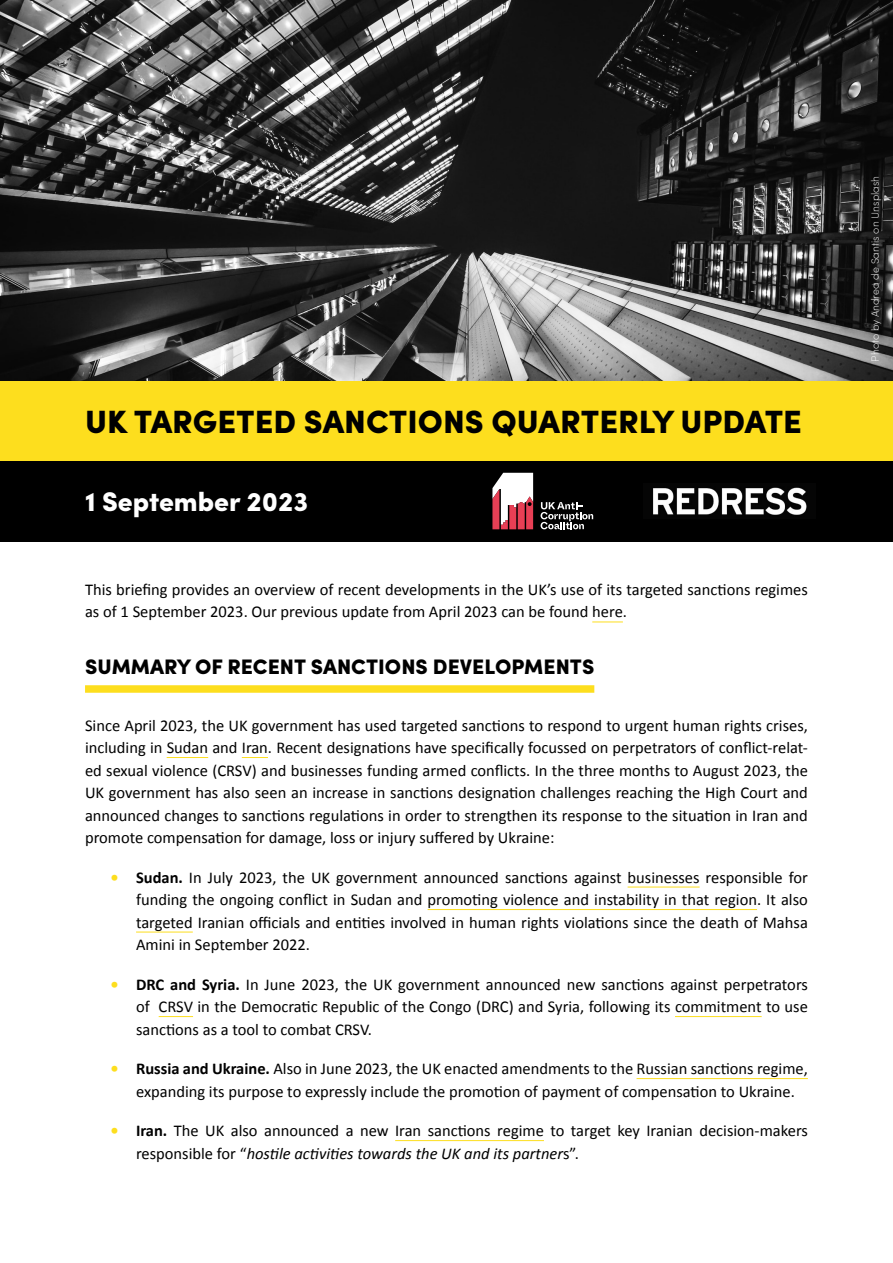
<style>
.page{position:relative;width:893px;height:1263px;background:#fff}
.page>*{position:absolute;margin:0;border:0;box-sizing:border-box;transform-origin:0 0}
.t1{font:900 32.25px "Sofia Pro";color:#000}
.t2{font:900 27px "Sofia Pro";color:#fff}
.t3{font:900 21px "Sofia Pro";color:#000}
.t4{font:16.5px/22.5px "Calibri";color:#000}
.t5{font:200 10.5px "Sofia Pro";color:#fff}
.s1{font-weight:700;color:#fdde1e}
.s2{font-weight:700}
.s3{font-style:italic}
</style>
<div class="page">
<div style="left:0;top:381px;width:893px;height:80px;background:#fdde1e"></div>
<div style="left:0;top:461px;width:893px;height:80px;background:#000"></div>
<img style="left:653px;top:487px;width:154px;height:28px">
<svg style="left:541px;top:502px;width:52px;height:27px"></svg>
<svg style="left:492px;top:473px;width:41px;height:56px;background:#d599a1"></svg>
<hr style="left:592px;top:622px;width:31px;height:1px;background:#fdde1e">
<div style="left:85px;top:685px;width:509px;height:8px;background:#fdde1e"></div>
<hr style="left:167px;top:757px;width:41px;height:1px;background:#fdde1e">
<svg style="left:242px;top:757px;width:26px;height:1px"></svg>
<hr style="left:628px;top:887px;width:72px;height:1px;background:#fdde1e">
<hr style="left:428px;top:909px;width:329px;height:1px;background:#fdde1e">
<hr style="left:136px;top:932px;width:57px;height:1px;background:#fdde1e">
<hr style="left:159px;top:1016px;width:34px;height:1px;background:#fdde1e">
<hr style="left:675px;top:1016px;width:87px;height:1px;background:#fdde1e">
<hr style="left:637px;top:1078px;width:171px;height:1px;background:#fdde1e">
<hr style="left:395px;top:1140px;width:149px;height:1px;background:#fdde1e">
<img style="left:0;top:0;width:893px;height:381px">
<h1 class="t1" style="left:85px;top:396px;width:718px">UK TARGETED SANCTIONS QUARTERLY UPDATE</h1>
<h2 class="t2" style="left:85px;top:480px;width:225px">1 September 2023</h2>
<p class="t4" style="left:85px;top:577px;width:724px">This briefing provides an overview of recent developments in the UK’s use of its targeted sanctions regimes as of 1 September 2023. Our previous update from April 2023 can be found here.</p>
<p class="t3" style="left:85px;top:650px;width:511px">SUMMARY OF RECENT SANCTIONS DEVELOPMENTS</p>
<p class="t4" style="left:85px;top:713px;width:724px;text-align:justify">Since April 2023, the UK government has used targeted sanctions to respond to urgent human rights crises, including in Sudan and Iran. Recent designations have specifically focussed on perpetrators of conflict-relat&shy;ed sexual violence (CRSV) and businesses funding armed conflicts. In the three months to August 2023, the UK government has also seen an increase in sanctions designation challenges reaching the High Court and announced changes to sanctions regulations in order to strengthen its response to the situation in Iran and promote compensation for damage, loss or injury suffered by Ukraine:</p>
<p class="t4" style="left:136px;top:865px;width:673px;text-align:justify;text-indent:-25px"><span class="s1">•</span> <span class="s2">Sudan.</span> In July 2023, the UK government announced sanctions against businesses responsible for funding the ongoing conflict in Sudan and promoting violence and instability in that region. It also targeted Iranian officials and entities involved in human rights violations since the death of Mahsa Amini in September 2022.</p>
<p class="t4" style="left:136px;top:972px;width:673px;text-align:justify;text-indent:-26px"><span class="s1">•</span> <span class="s2">DRC and Syria.</span> In June 2023, the UK government announced new sanctions against perpetrators of CRSV in the Democratic Republic of the Congo (DRC) and Syria, following its commitment to use sanctions as a tool to combat CRSV.</p>
<p class="t4" style="left:136px;top:1056px;width:673px;text-indent:-26px"><span class="s1">•</span> <span class="s2">Russia and Ukraine.</span> Also in June 2023, the UK enacted amendments to the Russian sanctions regime, expanding its purpose to expressly include the promotion of payment of compensation to Ukraine.</p>
<p class="t4" style="left:136px;top:1118px;width:673px;text-indent:-26px"><span class="s1">•</span> <span class="s2">Iran.</span> The UK also announced a new Iran sanctions regime to target key Iranian decision-makers responsible for “<span class="s3">hostile activities towards the UK and its partner</span>s”.</p>
<p class="t5" style="left:868px;top:362px;width:187px;rotate:-90deg">Photo by Andrea de Santis on Unsplash</p>
</div>
